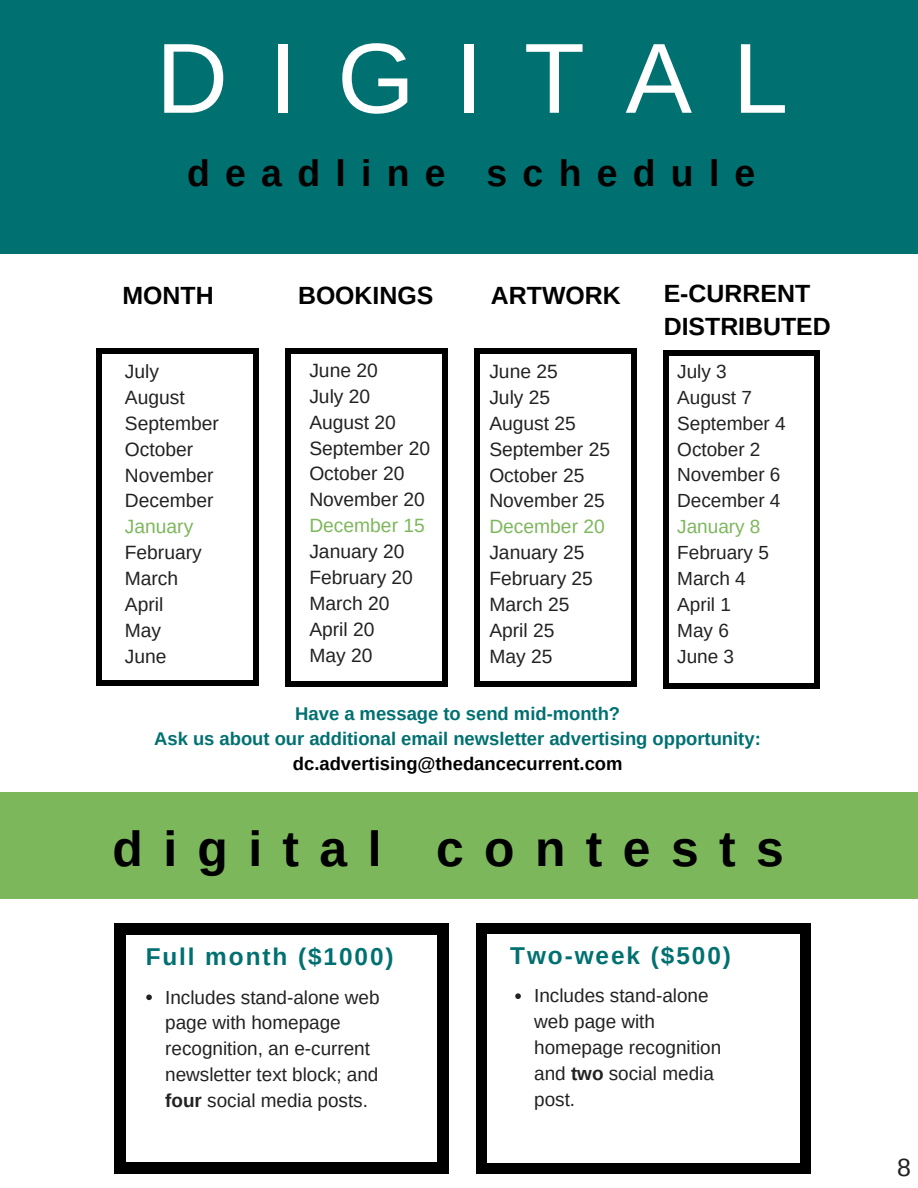
<style>
.page{position:relative;width:918px;height:1188px;background:#fff}
.page>*{position:absolute;margin:0;border:0;box-sizing:border-box;transform-origin:0 0}
.t1{font:99.6px "Arimo";letter-spacing:.41em;color:#fff}
.t2{font:700 49.8px "Arimo";letter-spacing:.41em;color:#000}
.t3{font:700 37.35px "Arimo";letter-spacing:.41em;color:#000}
.t4{font:700 24.9px/33.8px "Arimo";color:#000}
.t5{font:24.9px "Arimo";color:#222}
.t6{font:700 24.3px "Arimo";letter-spacing:.08em;color:#007071}
.t7{font:19.2px/25.8px "Arimo";color:#222}
.t8{font:19.2px "Arimo";color:#7db75c}
.t9{font:19.05px/25.8px "Arimo";color:#222}
.t10{font:19.05px "Arimo";color:#7db75c}
.t11{font:18.9px/25.8px "Arimo";color:#222}
.t12{font:700 18.45px/24.8px "Arimo";color:#007071;text-align:center}
.t13{font:700 18.45px "Arimo";color:#000}
.s1{font-weight:700}
</style>
<div class="page">
<svg style="left:631px;top:682px;width:5px;height:5px"></svg>
<div style="left:474px;top:353px;width:6px;height:329px;background:#000"></div>
<svg style="left:474px;top:682px;width:5px;height:5px"></svg>
<div style="left:631px;top:353px;width:5px;height:329px;background:#000"></div>
<div style="left:479px;top:681px;width:152px;height:6px;background:#000"></div>
<svg style="left:631px;top:348px;width:5px;height:5px"></svg>
<svg style="left:474px;top:348px;width:5px;height:5px"></svg>
<div style="left:479px;top:348px;width:152px;height:6px;background:#000"></div>
<div style="left:0;top:0;width:918px;height:254px;background:#007071"></div>
<div style="left:0;top:792px;width:918px;height:107px;background:#7db75c"></div>
<svg style="left:253px;top:680px;width:5px;height:6px"></svg>
<div style="left:96px;top:353px;width:6px;height:327px;background:#000"></div>
<svg style="left:96px;top:680px;width:5px;height:6px"></svg>
<div style="left:253px;top:353px;width:5px;height:327px;background:#000"></div>
<div style="left:101px;top:680px;width:152px;height:6px;background:#000"></div>
<svg style="left:253px;top:348px;width:5px;height:5px"></svg>
<svg style="left:96px;top:348px;width:5px;height:5px"></svg>
<div style="left:101px;top:348px;width:152px;height:6px;background:#000"></div>
<svg style="left:442px;top:682px;width:5px;height:5px"></svg>
<div style="left:285px;top:353px;width:6px;height:329px;background:#000"></div>
<svg style="left:285px;top:682px;width:5px;height:5px"></svg>
<div style="left:442px;top:353px;width:5px;height:329px;background:#000"></div>
<div style="left:290px;top:681px;width:152px;height:6px;background:#000"></div>
<svg style="left:442px;top:348px;width:5px;height:5px"></svg>
<svg style="left:285px;top:348px;width:5px;height:5px"></svg>
<div style="left:290px;top:348px;width:152px;height:6px;background:#000"></div>
<svg style="left:814px;top:684px;width:6px;height:5px"></svg>
<div style="left:663px;top:356px;width:6px;height:328px;background:#000"></div>
<svg style="left:663px;top:684px;width:5px;height:5px"></svg>
<div style="left:814px;top:356px;width:6px;height:328px;background:#000"></div>
<div style="left:668px;top:684px;width:146px;height:5px;background:#000"></div>
<svg style="left:814px;top:350px;width:6px;height:6px"></svg>
<svg style="left:663px;top:350px;width:5px;height:6px"></svg>
<div style="left:668px;top:350px;width:146px;height:6px;background:#000"></div>
<div style="left:437px;top:1163px;width:11px;height:11px;background:#000"></div>
<div style="left:114px;top:934px;width:12px;height:229px;background:#000"></div>
<div style="left:114px;top:1163px;width:12px;height:11px;background:#000"></div>
<div style="left:437px;top:934px;width:11px;height:229px;background:#000"></div>
<div style="left:125px;top:1163px;width:313px;height:11px;background:#000"></div>
<div style="left:437px;top:923px;width:11px;height:12px;background:#000"></div>
<div style="left:114px;top:923px;width:12px;height:12px;background:#000"></div>
<div style="left:125px;top:923px;width:313px;height:12px;background:#000"></div>
<svg style="left:146px;top:994px;width:6px;height:6px"></svg>
<div style="left:800px;top:1163px;width:11px;height:11px;background:#000"></div>
<div style="left:476px;top:933px;width:11px;height:231px;background:#000"></div>
<div style="left:476px;top:1163px;width:11px;height:11px;background:#000"></div>
<div style="left:800px;top:933px;width:11px;height:231px;background:#000"></div>
<div style="left:487px;top:1163px;width:313px;height:11px;background:#000"></div>
<div style="left:800px;top:923px;width:11px;height:11px;background:#000"></div>
<div style="left:476px;top:923px;width:11px;height:11px;background:#000"></div>
<div style="left:487px;top:923px;width:313px;height:11px;background:#000"></div>
<svg style="left:515px;top:993px;width:6px;height:6px"></svg>
<h1 class="t1" style="left:156px;top:23px;width:634px">DIGITAL</h1>
<h3 class="t3" style="left:187px;top:152px;width:570px">deadline schedule</h3>
<p class="t4" style="left:123px;top:278px;width:93px">MONTH</p>
<p class="t4" style="left:298px;top:278px;width:137px">BOOKINGS</p>
<p class="t4" style="left:491px;top:278px;width:131px">ARTWORK</p>
<p class="t4" style="left:664px;top:276px;width:169px">E-CURRENT<br>DISTRIBUTED</p>
<p class="t7" style="left:125px;top:358px;width:95px">July<br>August<br>September<br>October<br>November<br>December</p>
<p class="t8" style="left:125px;top:516px;width:70px">January</p>
<p class="t7" style="left:125px;top:540px;width:78px">February<br>March<br>April<br>May<br>June</p>
<p class="t7" style="left:309px;top:357px;width:122px">June 20<br>July 20<br>August 20<br>September 20<br>October 20<br>November 20</p>
<p class="t8" style="left:309px;top:515px;width:117px">December 15</p>
<p class="t7" style="left:309px;top:538px;width:105px">January 20<br>February 20<br>March 20<br>April 20<br>May 20</p>
<p class="t9" style="left:677px;top:358px;width:110px">July 3<br>August 7<br>September 4<br>October 2<br>November 6<br>December 4</p>
<p class="t10" style="left:677px;top:516px;width:85px">January 8</p>
<p class="t9" style="left:677px;top:540px;width:93px">February 5<br>March 4<br>April 1<br>May 6<br>June 3</p>
<p class="t7" style="left:489px;top:358px;width:122px">June 25<br>July 25<br>August 25<br>September 25<br>October 25<br>November 25</p>
<p class="t8" style="left:489px;top:516px;width:117px">December 20</p>
<p class="t7" style="left:489px;top:540px;width:105px">January 25<br>February 25<br>March 25<br>April 25<br>May 25</p>
<p class="t12" style="left:154px;top:701px;width:608px">Have a message to send mid-month?<br>Ask us about our additional email newsletter advertising opportunity:</p>
<p class="t13" style="left:293px;top:753px;width:331px">dc.advertising@thedancecurrent.com</p>
<h2 class="t2" style="left:113px;top:821px;width:673px">digital contests</h2>
<p class="t6" style="left:146px;top:943px;width:249px">Full month ($1000)</p>
<p class="t11" style="left:165px;top:984px;width:216px">Includes stand-alone web page with homepage recognition, an e-current newsletter text block; and <span class="s1">four</span> social media posts.</p>
<p class="t6" style="left:510px;top:942px;width:222px">Two-week ($500)</p>
<p class="t11" style="left:534px;top:983px;width:189px">Includes stand-alone web page with homepage recognition and <span class="s1">two</span> social media post.</p>
<p class="t5" style="left:897px;top:1153px;width:15px">8</p>
</div>
